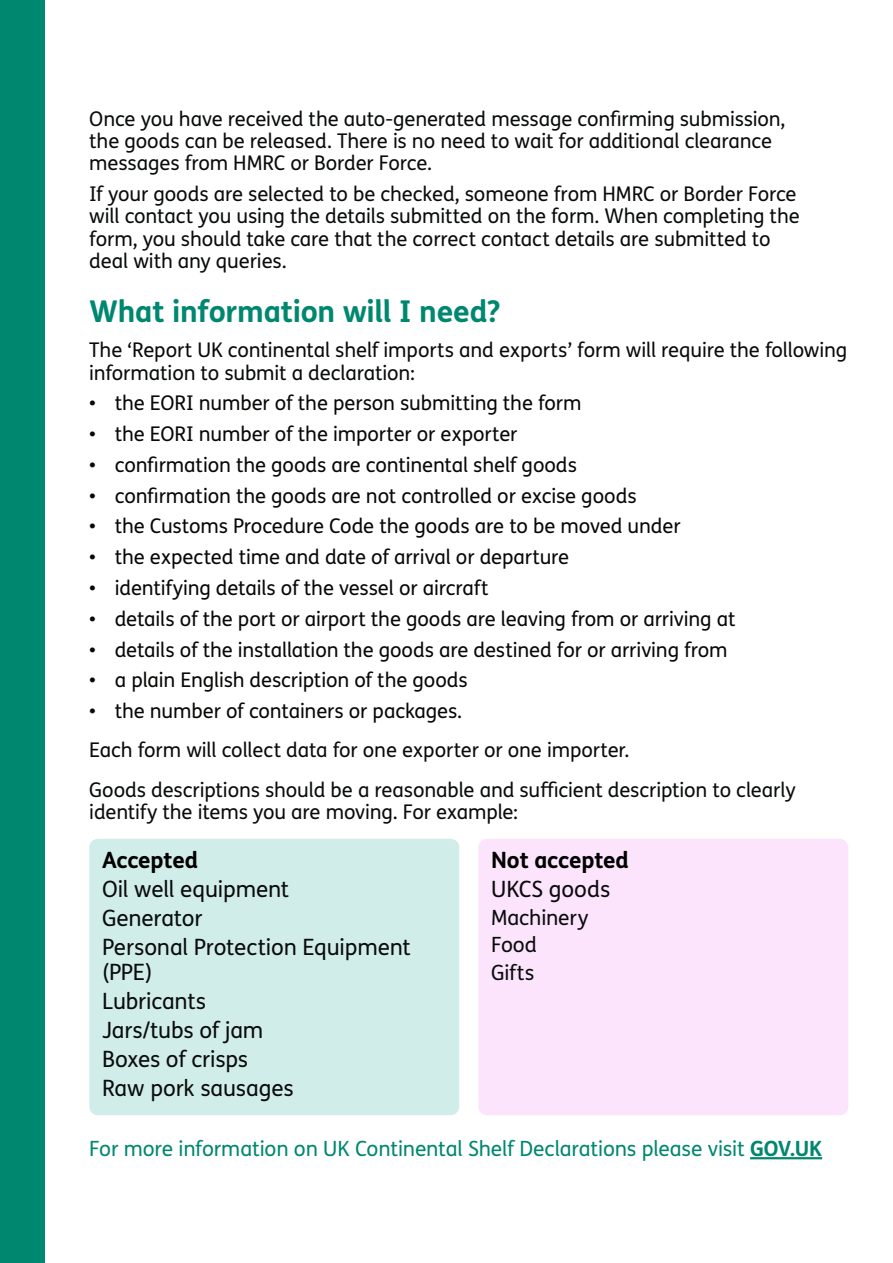
<style>
.page{position:relative;width:893px;height:1263px;background:#fff}
.page>*{position:absolute;margin:0;border:0;box-sizing:border-box;transform-origin:0 0}
.Subhead_VI{font:700 30px "FS Me Pro";letter-spacing:-.01em;color:#00876f}
.Bodycopy_VI{font:22.5px/24.8px "FS Me Pro";letter-spacing:-.01em;color:#0a0c0c}
.Bodycopy_VI-2{font:700 22.5px "FS Me Pro";letter-spacing:-.01em;color:#000}
.Heading_VI{font:21px "FS Me Pro";letter-spacing:-.005em;color:#00876f}
.Bodycopy_VI-3{font:21px "FS Me Pro";letter-spacing:-.005em;color:#0a0c0c}
.Heading_VI-2{font:20.25px "FS Me Pro";letter-spacing:-.005em;color:#080807}
.Bodycopy_VI-4{font:20.25px/22.4px "FS Me Pro";letter-spacing:-.005em;color:#0a0c0c}
.Heading_VI-3{font:20.25px/22.4px "FS Me Pro";letter-spacing:-.01em;color:#0a0c0c}
.s1{font-weight:700}
</style>
<div class="page">
<div style="left:0;top:0;width:45px;height:1263px;background:#00876f"></div>
<div style="left:89px;top:839px;width:370px;height:276px;background:#d1edea;border-radius:9px"></div>
<div style="left:478px;top:839px;width:370px;height:276px;background:#fde4fd;border-radius:9px"></div>
<hr style="left:750px;top:1157px;width:72px;height:2px;background:#00876f">
<p class="Bodycopy_VI-4" style="left:89px;top:107px;width:698px">Once you have received the auto-generated message confirming submission, the goods can be released. There is no need to wait for additional clearance messages from HMRC or Border Force.</p>
<p class="Bodycopy_VI-4" style="left:89px;top:182px;width:712px">If your goods are selected to be checked, someone from HMRC or Border Force will contact you using the details submitted on the form. When completing the form, you should take care that the correct contact details are submitted to deal with any queries.</p>
<p class="Subhead_VI" style="left:89px;top:288px;width:413px">What information will I need?</p>
<h1 class="Heading_VI-3" style="left:89px;top:339px;width:760px">The ‘Report UK continental shelf imports and exports’ form will require the following information to submit a declaration:</h1>
<h1 class="Heading_VI-2" style="left:89px;top:389px;width:494px">• the EORI number of the person submitting the form</h1>
<h1 class="Heading_VI-2" style="left:89px;top:420px;width:430px">• the EORI number of the importer or exporter</h1>
<h1 class="Heading_VI-2" style="left:89px;top:451px;width:489px">• confirmation the goods are continental shelf goods</h1>
<h1 class="Heading_VI-2" style="left:89px;top:482px;width:549px">• confirmation the goods are not controlled or excise goods</h1>
<h1 class="Heading_VI-2" style="left:89px;top:512px;width:593px">• the Customs Procedure Code the goods are to be moved under</h1>
<h1 class="Heading_VI-2" style="left:89px;top:543px;width:481px">• the expected time and date of arrival or departure</h1>
<h1 class="Heading_VI-2" style="left:89px;top:574px;width:401px">• identifying details of the vessel or aircraft</h1>
<h1 class="Heading_VI-2" style="left:89px;top:605px;width:648px">• details of the port or airport the goods are leaving from or arriving at</h1>
<h1 class="Heading_VI-2" style="left:89px;top:635px;width:640px">• details of the installation the goods are destined for or arriving from</h1>
<h1 class="Heading_VI-2" style="left:89px;top:666px;width:380px">• a plain English description of the goods</h1>
<h1 class="Heading_VI-2" style="left:89px;top:697px;width:374px">• the number of containers or packages.</h1>
<h1 class="Heading_VI-3" style="left:89px;top:739px;width:541px">Each form will collect data for one exporter or one importer.</h1>
<h1 class="Heading_VI-3" style="left:89px;top:778px;width:708px">Goods descriptions should be a reasonable and sufficient description to clearly identify the items you are moving. For example:</h1>
<p class="Bodycopy_VI-2" style="left:102px;top:843px;width:98px">Accepted</p>
<p class="Bodycopy_VI" style="left:102px;top:877px;width:189px">Oil well equipment</p>
<p class="Bodycopy_VI" style="left:102px;top:906px;width:102px">Generator</p>
<p class="Bodycopy_VI" style="left:102px;top:935px;width:310px">Personal Protection Equipment (PPE)</p>
<p class="Bodycopy_VI" style="left:102px;top:988px;width:106px">Lubricants</p>
<p class="Bodycopy_VI" style="left:102px;top:1017px;width:163px">Jars/tubs of jam</p>
<p class="Bodycopy_VI" style="left:102px;top:1046px;width:148px">Boxes of crisps</p>
<p class="Bodycopy_VI" style="left:102px;top:1075px;width:193px">Raw pork sausages</p>
<p class="Bodycopy_VI-2" style="left:491px;top:843px;width:139px">Not accepted</p>
<p class="Bodycopy_VI" style="left:491px;top:877px;width:121px">UKCS goods</p>
<p class="Bodycopy_VI-3" style="left:491px;top:903px;width:99px">Machinery</p>
<p class="Bodycopy_VI-3" style="left:491px;top:930px;width:47px">Food</p>
<p class="Bodycopy_VI-3" style="left:491px;top:958px;width:45px">Gifts</p>
<h1 class="Heading_VI" style="left:89px;top:1134px;width:734px">For more information on UK Continental Shelf Declarations please visit <span class="s1">GOV.UK</span></h1>
</div>
